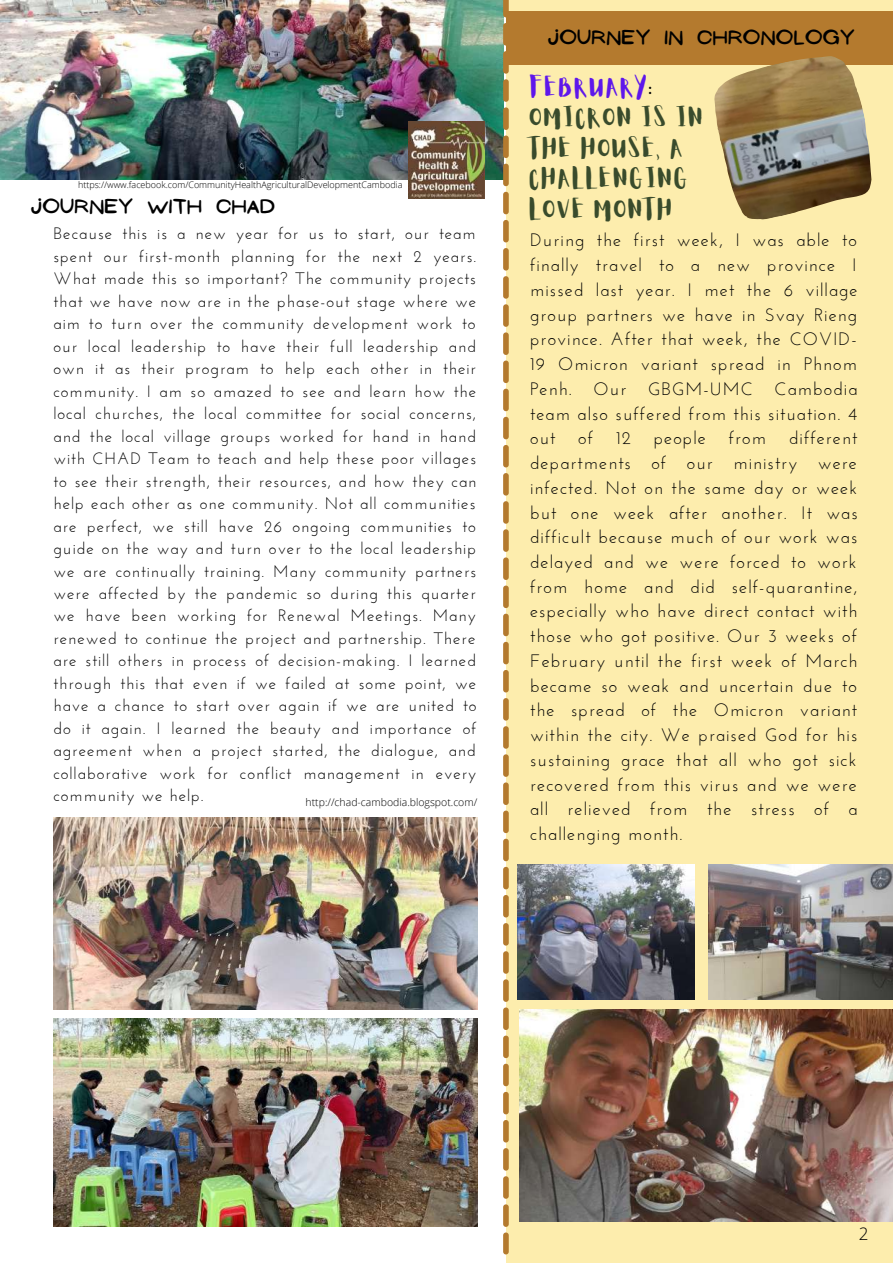
<style>
.page{position:relative;width:893px;height:1264px;background:#fff}
.page>*{position:absolute;margin:0;border:0;box-sizing:border-box;transform-origin:0 0}
.t1{font:22.5px/30.3px "Aloja Extended";letter-spacing:.06em;color:#394b2c}
.t2{font:18px/24.8px "Josefin Sans";letter-spacing:.06em;color:#000;text-align:justify}
.t3{font:18px "NF Ananias Bold";letter-spacing:.06em;color:#000}
.t4{font:300 17.1px "Open Sans";color:#000}
.t5{font:16.5px/22.5px "Josefin Sans";letter-spacing:.06em;color:#000;text-align:justify}
.t6{font:300 10.5px "Open Sans";color:#000}
.t7{font:300 9px "Open Sans";color:#000}
.s1{color:#5e17eb}
.s2{color:#000}
</style>
<div class="page">
<img style="left:0;top:0;width:503px;height:180px">
<div style="left:506px;top:0;width:386px;height:1262px;background:#fdedad"></div>
<div style="left:506px;top:11px;width:386px;height:54px;background:#b47a2e"></div>
<img style="left:408px;top:121px;width:76px;height:78px">
<img style="left:714px;top:56px;width:157px;height:163px">
<svg style="left:503px;top:0;width:5px;height:1254px"></svg>
<img style="left:53px;top:817px;width:424px;height:192px">
<img style="left:517px;top:864px;width:177px;height:135px">
<img style="left:708px;top:864px;width:184px;height:135px">
<img style="left:53px;top:1018px;width:424px;height:208px">
<img style="left:519px;top:1009px;width:373px;height:212px">
<p class="t7" style="left:78px;top:178px;width:326px">https://www.facebook.com/CommunityHealthAgriculturalDevelopmentCambodia</p>
<p class="t3" style="left:31px;top:196px;width:245px">JOURNEY WITH CHAD</p>
<p class="t5" style="left:53px;top:224px;width:424px">Because this is a new year for us to start, our team spent our first-month planning for the next 2 years.<br>What made this so important? The community projects that we have now are in the phase-out stage where we aim to turn over the community development work to our local leadership to have their full leadership and own it as their program to help each other in their community. I am so amazed to see and learn how the local churches, the local committee for social concerns, and the local village groups worked for hand in hand with CHAD Team to teach and help these poor villages to see their strength, their resources, and how they can help each other as one community. Not all communities are perfect, we still have 26 ongoing communities to guide on the way and turn over to the local leadership we are continually training. Many community partners were affected by the pandemic so during this quarter we have been working for Renewal Meetings. Many renewed to continue the project and partnership. There are still others in process of decision-making. I learned through this that even if we failed at some point, we have a chance to start over again if we are united to do it again. I learned the beauty and importance of agreement when a project started, the dialogue, and collaborative work for conflict management in every community we help.</p>
<p class="t6" style="left:305px;top:794px;width:173px">http://chad-cambodia.blogspot.com/</p>
<p class="t3" style="left:548px;top:27px;width:307px">JOURNEY IN CHRONOLOGY</p>
<h1 class="t1" style="left:529px;top:74px;width:176px"><span class="s1">FEBRUARY</span><span class="s2">:<br></span>OMICRON IS IN<br>THE HOUSE, A<br>CHALLENGING<br>LOVE MONTH</h1>
<p class="t2" style="left:530px;top:229px;width:329px">During the first week, I was able to finally travel to a new province I missed last year. I met the 6 village group partners we have in Svay Rieng province. After that week, the COVID-19 Omicron variant spread in Phnom Penh. Our GBGM-UMC Cambodia team also suffered from this situation. 4 out</p>
<p class="t2" style="left:530px;top:427px;width:329px;text-indent:259px">different departments of our ministry were infected. Not on the same day or week but one week after another. It was difficult because much of our work was delayed and we were forced to work from home and did self-quarantine, especially who have direct contact with those who got positive. Our 3 weeks of February until the first week of March became so weak and uncertain due to the spread of the Omicron variant within the city. We praised God for his sustaining grace that all who got sick recovered from this virus and we were all relieved from the stress of a challenging month.</p>
<p class="t2" style="left:578px;top:427px;width:16px">of</p>
<p class="t2" style="left:616px;top:427px;width:16px">12</p>
<p class="t2" style="left:653px;top:427px;width:54px">people</p>
<p class="t2" style="left:728px;top:427px;width:39px">from</p>
<p class="t4" style="left:858px;top:1221px;width:11px">2</p>
</div>
